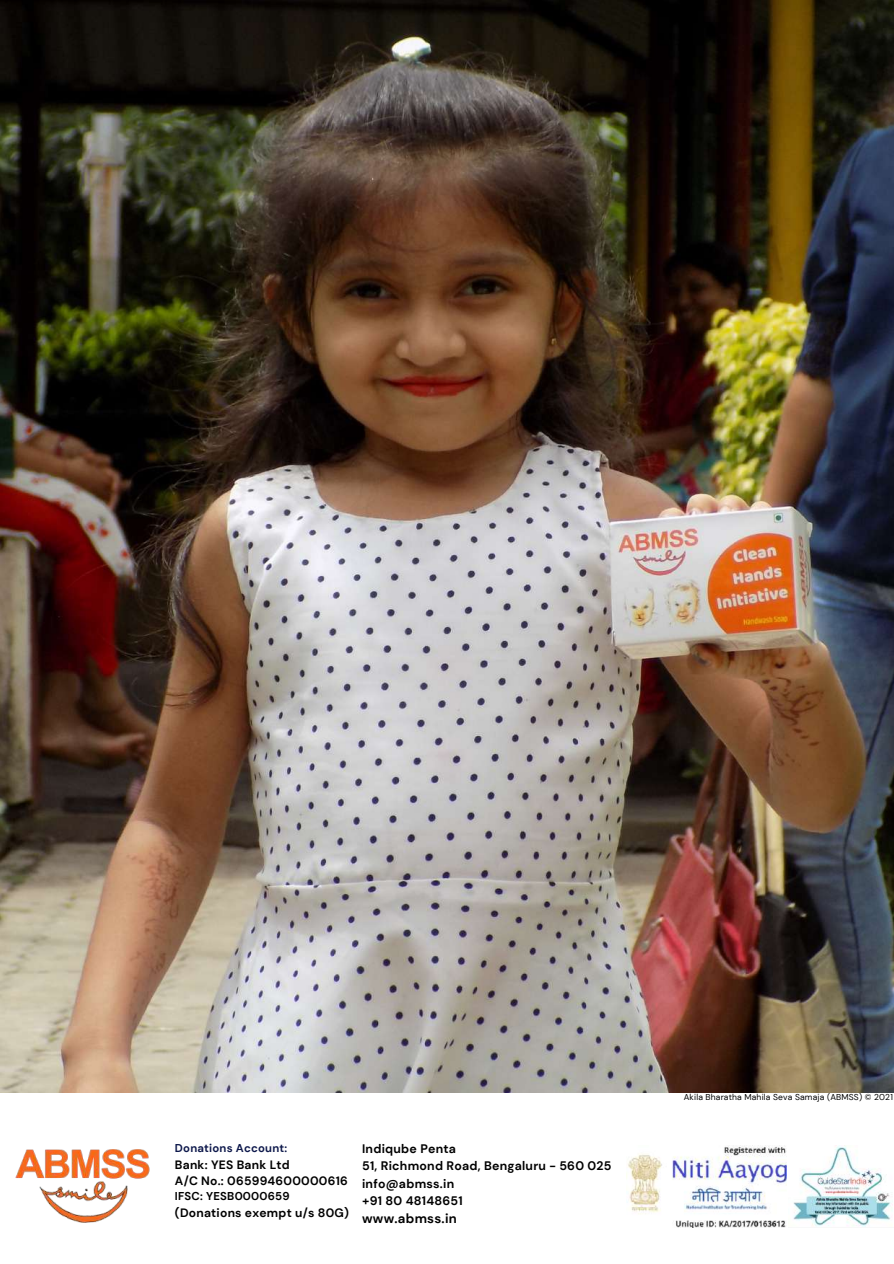
<style>
.page{position:relative;width:894px;height:1264px;background:#fff}
.page>*{position:absolute;margin:0;border:0;box-sizing:border-box;transform-origin:0 0}
.t1{font:700 13.2px "DM Sans";letter-spacing:.02em;color:#000}
.t2{font:700 12.3px/17.2px "DM Sans";letter-spacing:.02em;color:#000}
.t3{font:700 12.15px/15.9px "DM Sans";letter-spacing:.02em;color:#000}
.t4{font:700 11.4px "DM Sans";letter-spacing:.02em;color:#0d184b}
.t5{font:700 11.4px "DM Sans";letter-spacing:.02em;color:#000}
.t6{font:8.55px "DM Sans";letter-spacing:.02em;color:#000}
</style>
<div class="page">
<img style="left:15px;top:1149px;width:135px;height:74px">
<img style="left:793px;top:1145px;width:100px;height:82px">
<img style="left:626px;top:1145px;width:160px;height:82px">
<img style="left:0;top:0;width:893px;height:1092px">
<p class="t4" style="left:175px;top:1140px;width:114px">Donations Account:</p>
<p class="t3" style="left:175px;top:1157px;width:174px">Bank: YES Bank Ltd<br>A/C No.: 065994600000616</p>
<p class="t5" style="left:175px;top:1188px;width:116px">IFSC: YESB0000659</p>
<p class="t3" style="left:175px;top:1204px;width:175px">(Donations exempt u/s 80G)</p>
<p class="t2" style="left:362px;top:1140px;width:251px">Indiqube Penta<br>51, Richmond Road, Bengaluru - 560 025 info@abmss.in<br>+91 80 48148651</p>
<p class="t1" style="left:362px;top:1210px;width:96px">www.abmss.in</p>
<p class="t6" style="left:683px;top:1091px;width:210px">Akila Bharatha Mahila Seva Samaja (ABMSS) © 2021</p>
</div>
